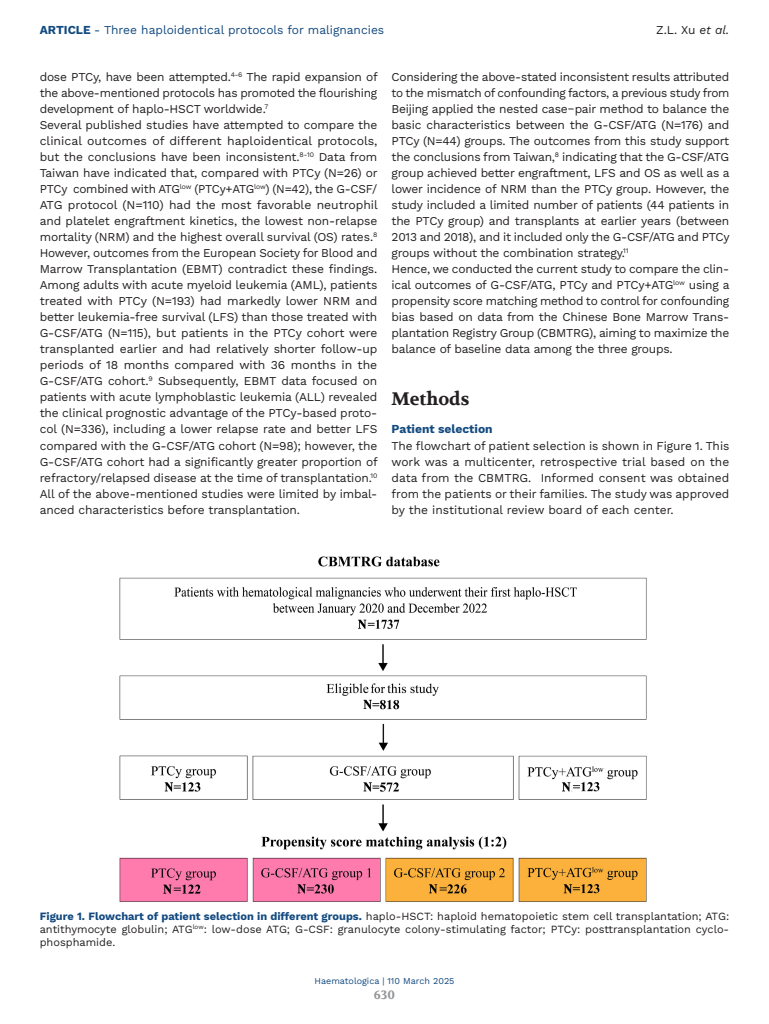
<style>
.page{position:relative;width:769px;height:1024px;background:#fff}
.page>*{position:absolute;margin:0;border:0;box-sizing:border-box;transform-origin:0 0}
.TITOLO_c18{font:700 18px "Volkhov";color:#231f20}
.TESTO{font:12px/16px "Work Sans";letter-spacing:-.02em;color:#231f20;text-align:justify}
.t1{font:12px "Work Sans";color:#134a80}
.TITOLETTO_Blu{font:700 12px "Work Sans";color:#134a80}
.t2{font:700 12px "Volkhov";color:#939598}
.DIDA_Figura{font:11px/13px "Work Sans";color:#231f20;text-align:justify}
.t3{font:9px "Work Sans";color:#134a80}
.s1{font-weight:700}
.s2{font-style:italic}
.s3{font-weight:700;color:#134a80}
</style>
<div class="page">
<img style="left:119px;top:556px;width:528px;height:346px">
<p class="t1" style="left:40px;top:21px;width:346px"><span class="s1">ARTICLE</span> - Three haploidentical protocols for malignancies</p>
<p class="TESTO" style="left:655px;top:21px;width:75px">Z.L. Xu <span class="s2">et al.</span></p>
<p class="TESTO" style="left:40px;top:69px;width:339px">dose PTCy, have been attempted.<sup>4-6</sup> The rapid expansion of the above-mentioned protocols has promoted the flourishing development of haplo-HSCT worldwide.<sup>7</sup></p>
<p class="TESTO" style="left:40px;top:117px;width:339px">Several published studies have attempted to compare the clinical outcomes of different haploidentical protocols, but the conclusions have been inconsistent.<sup>8-10</sup> Data from Taiwan have indicated that, compared with PTCy (N=26) or PTCy combined with ATG<sup>low</sup> (PTCy+ATG<sup>low</sup>) (N=42), the G-CSF/ ATG protocol (N=110) had the most favorable neutrophil and platelet engraftment kinetics, the lowest non-relapse mortality (NRM) and the highest overall survival (OS) rates.<sup>8<br></sup>However, outcomes from the European Society for Blood and Marrow Transplantation (EBMT) contradict these findings.<br>Among adults with acute myeloid leukemia (AML), patients treated with PTCy (N=193) had markedly lower NRM and better leukemia-free survival (LFS) than those treated with G-CSF/ATG (N=115), but patients in the PTCy cohort were transplanted earlier and had relatively shorter follow-up periods of 18 months compared with 36 months in the G-CSF/ATG cohort.<sup>9</sup> Subsequently, EBMT data focused on patients with acute lymphoblastic leukemia (ALL) revealed the clinical prognostic advantage of the PTCy-based proto&shy;col (N=336), including a lower relapse rate and better LFS compared with the G-CSF/ATG cohort (N=98); however, the G-CSF/ATG cohort had a significantly greater proportion of refractory/relapsed disease at the time of transplantation.<sup>10<br></sup>All of the above-mentioned studies were limited by imbal&shy;anced characteristics before transplantation.</p>
<p class="TESTO" style="left:391px;top:69px;width:339px">Considering the above-stated inconsistent results attributed to the mismatch of confounding factors, a previous study from Beijing applied the nested case‒pair method to balance the basic characteristics between the G-CSF/ATG (N=176) and PTCy (N=44) groups. The outcomes from this study support the conclusions from Taiwan,<sup>8</sup> indicating that the G-CSF/ATG group achieved better engraftment, LFS and OS as well as a lower incidence of NRM than the PTCy group. However, the study included a limited number of patients (44 patients in the PTCy group) and transplants at earlier years (between 2013 and 2018), and it included only the G-CSF/ATG and PTCy groups without the combination strategy.<sup>11</sup></p>
<p class="TESTO" style="left:391px;top:261px;width:339px">Hence, we conducted the current study to compare the clin&shy;ical outcomes of G-CSF/ATG, PTCy and PTCy+ATG<sup>low</sup> using a propensity score matching method to control for confounding bias based on data from the Chinese Bone Marrow Trans&shy;plantation Registry Group (CBMTRG), aiming to maximize the balance of baseline data among the three groups.</p>
<p class="TITOLO_c18" style="left:391px;top:388px;width:79px">Methods</p>
<p class="TITOLETTO_Blu" style="left:391px;top:422px;width:102px">Patient selection</p>
<p class="TESTO" style="left:391px;top:437px;width:339px">The flowchart of patient selection is shown in Figure 1. This work was a multicenter, retrospective trial based on the data from the CBMTRG. Informed consent was obtained from the patients or their families. The study was approved by the institutional review board of each center.</p>
<p class="DIDA_Figura" style="left:40px;top:909px;width:690px"><span class="s3">Figure 1. Flowchart of patient selection in different groups.</span> haplo-HSCT: haploid hematopoietic stem cell transplantation; ATG: antithymocyte globulin; ATG<sup>low</sup>: low-dose ATG; G-CSF: granulocyte colony-stimulating factor; PTCy: posttransplantation cyclo&shy;phosphamide.</p>
<p class="t3" style="left:314px;top:974px;width:141px">Haematologica | 110 March 2025</p>
<p class="t2" style="left:374px;top:987px;width:23px">630</p>
</div>
